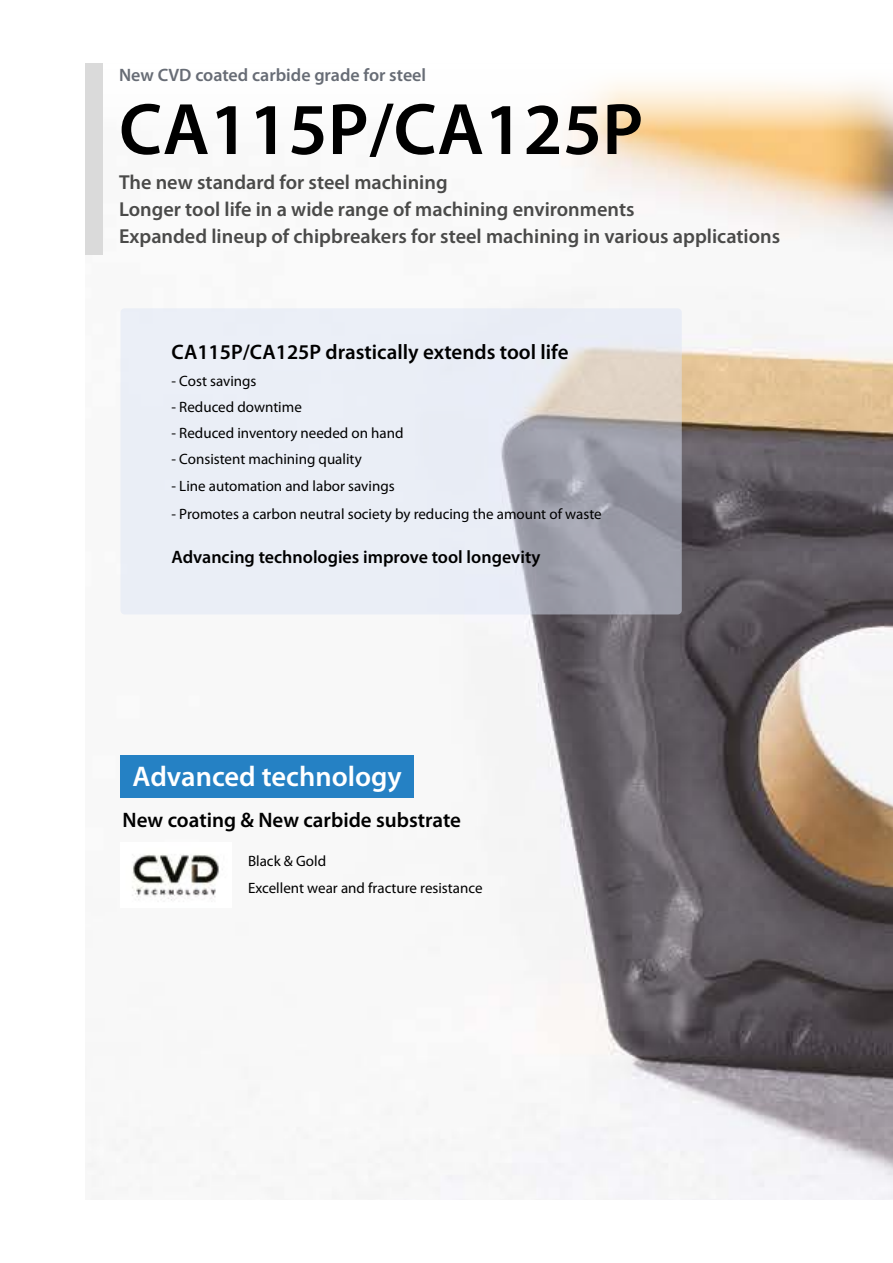
<style>
.page{position:relative;width:893px;height:1263px;background:#fff}
.page>*{position:absolute;margin:0;border:0;box-sizing:border-box;transform-origin:0 0}
.t1{font:600 73.5px "Myriad Pro";color:#000}
.t2{font:600 28.5px "Myriad Pro";color:#fff}
.t3{font:600 21px "Myriad Pro";color:#000}
.t4{font:600 20.25px/27px "Myriad Pro";color:#4a4a49}
.t5{font:600 18px "Myriad Pro";color:#000}
.t6{font:600 18px "Myriad Pro";color:#676c75}
.t7{font:15px/26.2px "Myriad Pro";color:#000}
</style>
<div class="page">
<img style="left:87px;top:64px;width:806px;height:1135px">
<div style="left:85px;top:64px;width:17px;height:191px;background:#dadada"></div>
<div style="left:120px;top:755px;width:294px;height:42px;background:#2581c4"></div>
<svg style="left:120px;top:308px;width:562px;height:306px;background:#dadde5"></svg>
<img style="left:120px;top:842px;width:112px;height:66px">
<p class="t6" style="left:119px;top:65px;width:309px">New CVD coated carbide grade for steel</p>
<h1 class="t1" style="left:119px;top:89px;width:526px">CA115P/CA125P</h1>
<h3 class="t4" style="left:119px;top:169px;width:663px">The new standard for steel machining<br>Longer tool life in a wide range of machining environments<br>Expanded lineup of chipbreakers for steel machining in various applications</h3>
<h3 class="t3" style="left:171px;top:341px;width:398px">CA115P/CA125P drastically extends tool life</h3>
<p class="t7" style="left:171px;top:367px;width:87px">- Cost savings</p>
<p class="t7" style="left:171px;top:393px;width:132px">- Reduced downtime</p>
<p class="t7" style="left:171px;top:420px;width:234px">- Reduced inventory needed on hand</p>
<p class="t7" style="left:171px;top:446px;width:192px">- Consistent machining quality</p>
<p class="t7" style="left:171px;top:472px;width:225px">- Line automation and labor savings</p>
<p class="t7" style="left:171px;top:500px;width:432px">- Promotes a carbon neutral society by reducing the amount of waste</p>
<p class="t5" style="left:171px;top:547px;width:370px">Advancing technologies improve tool longevity</p>
<h2 class="t2" style="left:133px;top:760px;width:271px">Advanced technology</h2>
<h3 class="t3" style="left:123px;top:809px;width:340px">New coating &amp; New carbide substrate</h3>
<p class="t7" style="left:248px;top:848px;width:236px">Black &amp; Gold<br>Excellent wear and fracture resistance</p>
</div>
